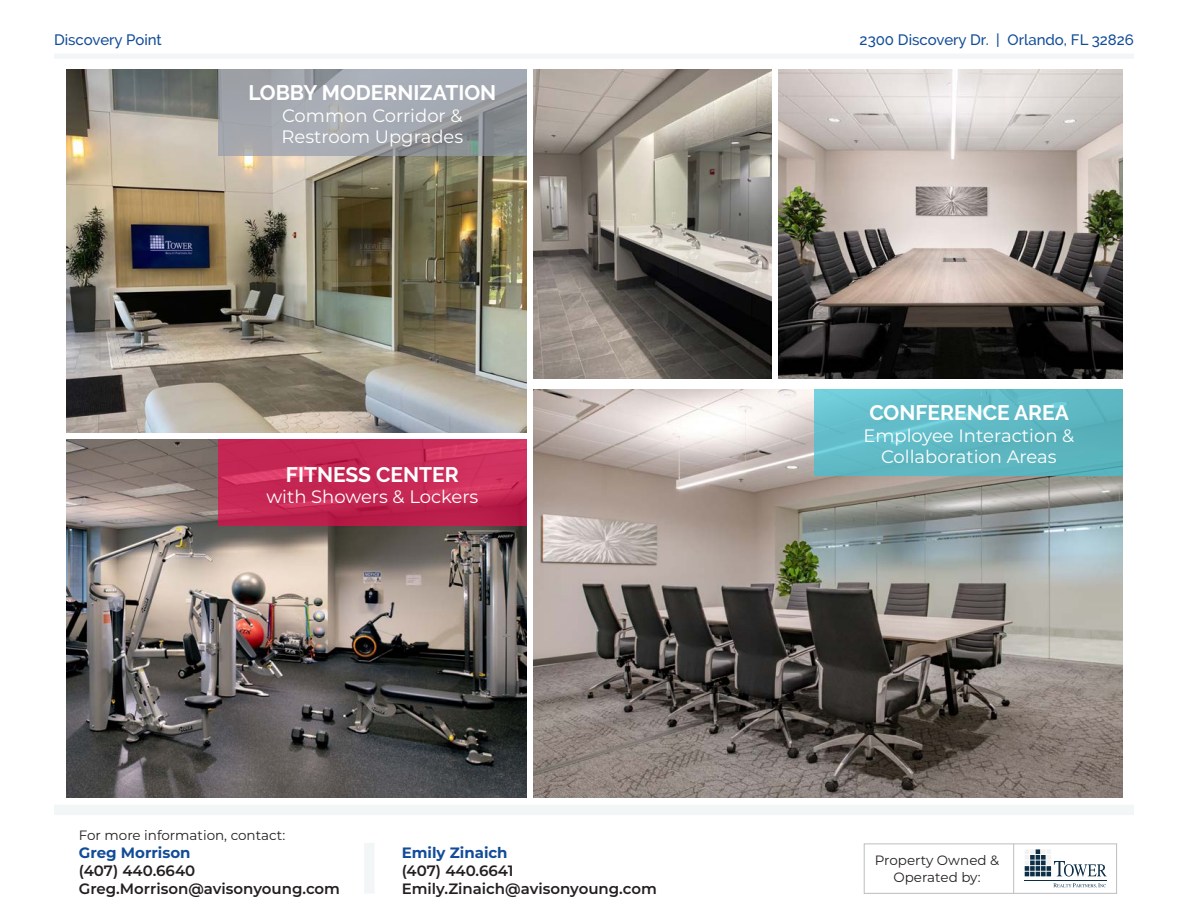
<style>
.page{position:relative;width:1188px;height:918px;background:#fff}
.page>*{position:absolute;margin:0;border:0;box-sizing:border-box;transform-origin:0 0}
.t1{font:700 21px "Raleway";color:#fff}
.t2{font:18px/21.6px "Montserrat";color:#fff;text-align:center}
.t3{font:600 15px/18px "Montserrat";color:#231f20}
.t4{font:500 15px "Raleway";color:#124c98}
.t5{font:700 15px "Montserrat";color:#124c98}
.t6{font:13.5px/16.2px "Montserrat";color:#231f20;text-align:center}
</style>
<div class="page">
<div style="left:54px;top:54px;width:1080px;height:5px;background:#f3f6f7"></div>
<div style="left:864px;top:844px;width:253px;height:50px;background:#fff;border:1px solid #bcbdc0"></div>
<hr style="left:1013px;top:844px;width:1px;height:50px;background:#bcbdc0">
<svg style="left:1025px;top:849px;width:82px;height:28px"></svg>
<hr style="left:1024px;top:880px;width:83px;height:1px;background:#0d2e47">
<svg style="left:1053px;top:883px;width:53px;height:5px"></svg>
<div style="left:54px;top:805px;width:1080px;height:10px;background:#f3f6f7"></div>
<div style="left:364px;top:843px;width:11px;height:51px;background:#f3f6f7"></div>
<img style="left:66px;top:69px;width:460px;height:363px">
<img style="left:66px;top:439px;width:460px;height:358px">
<img style="left:778px;top:69px;width:345px;height:310px">
<img style="left:534px;top:69px;width:237px;height:310px">
<img style="left:534px;top:389px;width:589px;height:408px">
<svg style="left:218px;top:69px;width:308px;height:87px;background:#9ea3a9"></svg>
<svg style="left:815px;top:389px;width:308px;height:87px;background:#60bac5"></svg>
<svg style="left:218px;top:439px;width:308px;height:87px;background:#c62854"></svg>
<p class="t4" style="left:54px;top:31px;width:109px">Discovery Point</p>
<p class="t4" style="left:860px;top:31px;width:276px">2300 Discovery Dr. | Orlando, FL 32826</p>
<p class="t1" style="left:249px;top:81px;width:249px">LOBBY MODERNIZATION</p>
<p class="t2" style="left:282px;top:104px;width:182px">Common Corridor &amp;</p>
<p class="t2" style="left:282px;top:125px;width:183px">Restroom Upgrades</p>
<p class="t1" style="left:286px;top:462px;width:174px">FITNESS CENTER</p>
<p class="t2" style="left:266px;top:485px;width:214px">with Showers &amp; Lockers</p>
<p class="t6" style="left:79px;top:826px;width:208px">For more information, contact:</p>
<p class="t5" style="left:79px;top:841px;width:113px">Greg Morrison</p>
<p class="t3" style="left:79px;top:861px;width:263px">(407) 440.6640<br>Greg.Morrison@avisonyoung.com</p>
<p class="t5" style="left:402px;top:841px;width:107px">Emily Zinaich</p>
<p class="t3" style="left:402px;top:861px;width:257px">(407) 440.6641<br>Emily.Zinaich@avisonyoung.com</p>
<p class="t1" style="left:869px;top:401px;width:201px">CONFERENCE AREA</p>
<p class="t2" style="left:863px;top:424px;width:212px">Employee Interaction &amp;<br>Collaboration Areas</p>
<p class="t6" style="left:875px;top:852px;width:126px">Property Owned &amp;<br>Operated by:</p>
</div>
